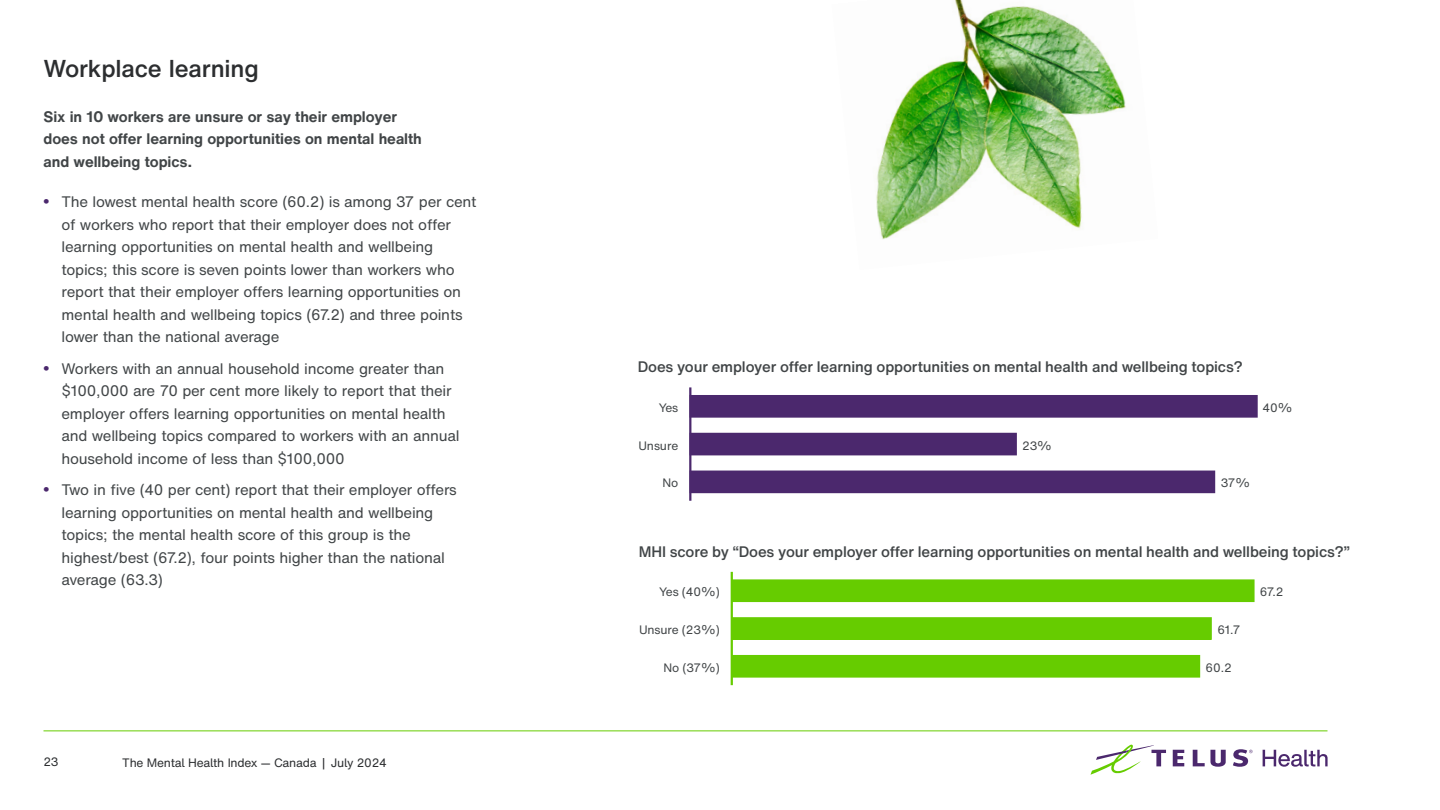
<style>
.page{position:relative;width:1440px;height:810px;background:#fff}
.page>*{position:absolute;margin:0;border:0;box-sizing:border-box;transform-origin:0 0}
.t1{font:500 24px "H Nfor TELUS";letter-spacing:-.01em;color:#2c2e30}
.t2{font:15px/22.5px "H Nfor TELUS";letter-spacing:-.015em;color:#414547}
.t3{font:500 15px "H Nfor TELUS";letter-spacing:-.01em;color:#414547}
.t4{font:700 15px/22.5px "H Nfor TELUS";letter-spacing:-.005em;color:#414547}
.t5{font:12px "H Nfor TELUS";letter-spacing:-.005em;color:#414547}
.t6{font:12px "H Nfor TELUSSA";letter-spacing:-.02em;color:#2c2e30}
.t7{font:12px "H Nfor TELUS";color:#2c2e30}
.s1{font-family:"Arial";font-weight:700;font-size:16.5px;color:#4b286d}
</style>
<div class="page">
<img style="left:876px;top:0;width:250px;height:240px">
<svg style="left:1173px;top:750px;width:11px;height:16px"></svg>
<svg style="left:1193px;top:750px;width:33px;height:17px"></svg>
<svg style="left:1090px;top:745px;width:76px;height:30px"></svg>
<svg style="left:1233px;top:749px;width:20px;height:18px"></svg>
<svg style="left:1263px;top:750px;width:65px;height:17px"></svg>
<hr style="left:44px;top:730px;width:1284px;height:1px;background:#6c0">
<hr style="left:689px;top:387px;width:2px;height:114px;background:#4b286d">
<div style="left:690px;top:396px;width:567px;height:21px;background:#4b286d"></div>
<div style="left:690px;top:395px;width:568px;height:23px;border:2px solid #4b286d"></div>
<div style="left:690px;top:434px;width:326px;height:21px;background:#4b286d"></div>
<div style="left:690px;top:433px;width:327px;height:22px;border:2px solid #4b286d"></div>
<div style="left:690px;top:471px;width:524px;height:21px;background:#4b286d"></div>
<div style="left:690px;top:471px;width:525px;height:22px;border:2px solid #4b286d"></div>
<hr style="left:731px;top:572px;width:2px;height:113px;background:#6c0">
<div style="left:732px;top:580px;width:522px;height:21px;background:#6c0"></div>
<div style="left:731px;top:579px;width:524px;height:23px;border:2px solid #6c0"></div>
<div style="left:732px;top:618px;width:479px;height:21px;background:#6c0"></div>
<div style="left:731px;top:617px;width:481px;height:23px;border:2px solid #6c0"></div>
<div style="left:732px;top:656px;width:467px;height:21px;background:#6c0"></div>
<div style="left:731px;top:655px;width:469px;height:23px;border:2px solid #6c0"></div>
<h1 class="t1" style="left:44px;top:51px;width:217px">Workplace learning</h1>
<p class="t4" style="left:44px;top:105px;width:380px">Six in 10 workers are unsure or say their employer does not offer learning opportunities on mental health and wellbeing topics.</p>
<p class="t2" style="left:62px;top:190px;width:417px;text-indent:-18px"><span class="s1">•</span> The lowest mental health score (60. 2) is among 37 per cent of workers who report that their employer does not offer learning opportunities on mental health and wellbeing topics; this score is seven points lower than workers who report that their employer offers learning opportunities on mental health and wellbeing topics (67. 2) and three points lower than the national average</p>
<p class="t2" style="left:62px;top:357px;width:399px;text-indent:-18px"><span class="s1">•</span> Workers with an annual household income greater than $100,000 are 70 per cent more likely to report that their employer offers learning opportunities on mental health and wellbeing topics compared to workers with an annual household income of less than $100,000</p>
<p class="t2" style="left:62px;top:478px;width:397px;text-indent:-18px"><span class="s1">•</span> Two in five (40 per cent) report that their employer offers learning opportunities on mental health and wellbeing topics; the mental health score of this group is the highest/best (67. 2), four points higher than the national average (63.3)</p>
<p class="t7" style="left:44px;top:754px;width:17px">23</p>
<p class="t6" style="left:122px;top:754px;width:266px">The Mental Health Index — Canada | July 2024</p>
<p class="t3" style="left:638px;top:356px;width:607px">Does your employer offer learning opportunities on mental health and wellbeing topics?</p>
<p class="t5" style="left:659px;top:399px;width:21px">Yes</p>
<p class="t5" style="left:638px;top:437px;width:41px">Unsure</p>
<p class="t5" style="left:1022px;top:437px;width:31px">23%</p>
<p class="t5" style="left:662px;top:475px;width:17px">No</p>
<p class="t5" style="left:1221px;top:475px;width:31px">37%</p>
<p class="t5" style="left:1263px;top:399px;width:31px">40%</p>
<p class="t3" style="left:639px;top:541px;width:713px">MHI score by “Does your employer offer learning opportunities on mental health and wellbeing topics?”</p>
<p class="t5" style="left:1260px;top:583px;width:25px">67.2</p>
<p class="t5" style="left:1217px;top:621px;width:25px">61.7</p>
<p class="t5" style="left:663px;top:659px;width:58px">No (37%)</p>
<p class="t5" style="left:1206px;top:659px;width:28px">60.2</p>
<p class="t5" style="left:659px;top:584px;width:62px">Yes (40%)</p>
<p class="t5" style="left:639px;top:621px;width:82px">Unsure (23%)</p>
</div>
